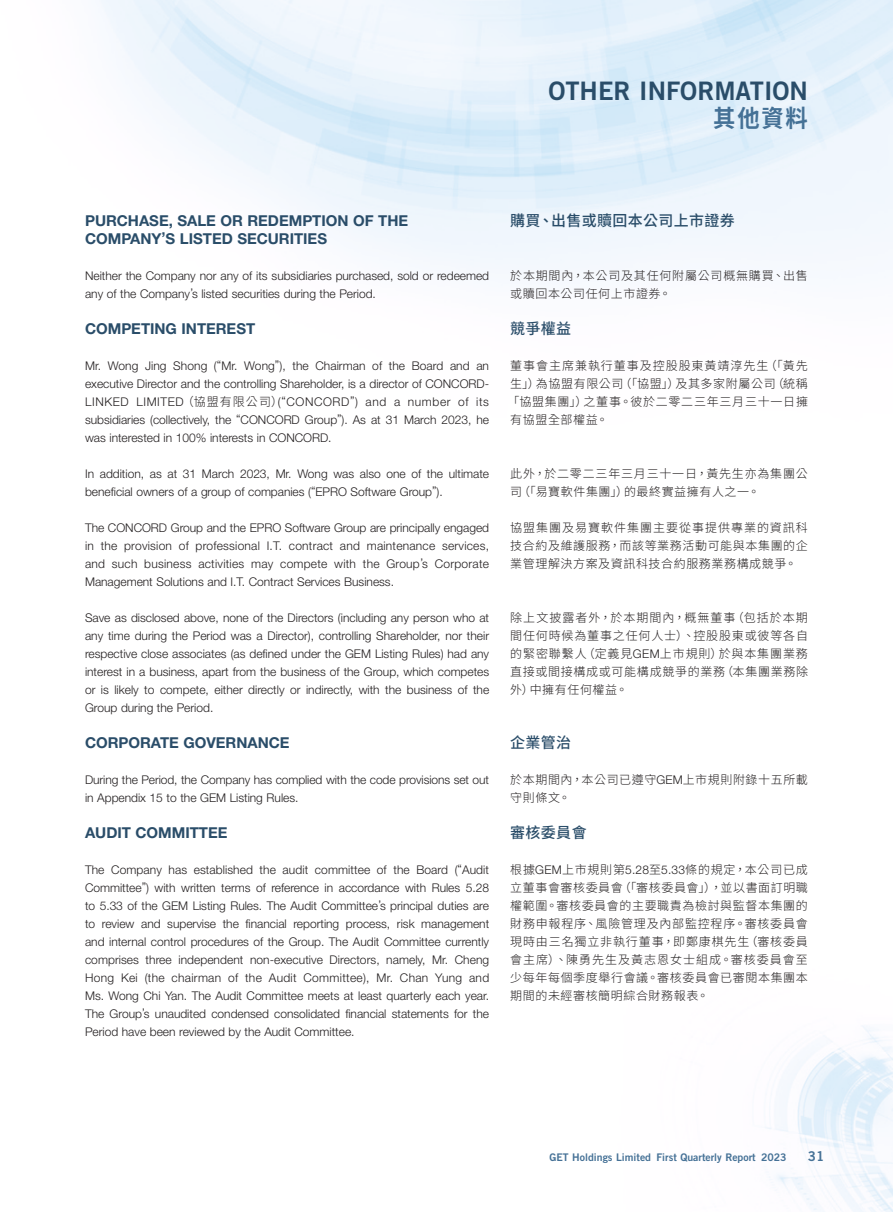
<style>
.page{position:relative;width:893px;height:1212px;background:#fff}
.page>*{position:absolute;margin:0;border:0;box-sizing:border-box;transform-origin:0 0}
.t1{font:25.5px "Trade Gothic LT Std Bd 2";color:#2a4d69}
.t2{font:700 24px "Source Han Sans TC";color:#457196;scale:.93 1}
.Heading_1{font:700 15px/18px "Helvetica Neue LT Std";color:#2a4d69}
.C_Heading_1{font:500 15px "Source Han Sans TC";letter-spacing:.025em;color:#2a4d69}
.t3{font:13.5px "Trade Gothic LT Std Bd 2";color:#457196}
.Body_Text{font:300 12px/18px "Helvetica Neue LT Std";color:#231f20;text-align:justify}
.C_Body_Text{font:300 12px/18px "Source Han Sans TC";letter-spacing:.05em;color:#231f20;text-align:justify}
.t4{font:10.5px "Trade Gothic LT Std Bd 2";color:#457196}
.s1{font-family:"Source Han Sans TC"}
.s2{font-family:"Helvetica Neue LT Std"}
</style>
<div class="page">
<h1 class="t1" style="left:548px;top:75px;width:261px">OTHER INFORMATION</h1>
<h2 class="t2" style="left:713px;top:105px;width:103px">其他資料</h2>
<p class="Heading_1" style="left:85px;top:211px;width:325px">PURCHASE, SALE OR REDEMPTION OF THE<br>COMPANY’S LISTED SECURITIES</p>
<p class="Body_Text" style="left:85px;top:266px;width:406px">Neither the Company nor any of its subsidiaries purchased, sold or redeemed any of the Company’s listed securities during the Period.</p>
<p class="Heading_1" style="left:85px;top:319px;width:172px">COMPETING INTEREST</p>
<p class="Body_Text" style="left:85px;top:356px;width:406px">Mr. Wong Jing Shong (“Mr. Wong”), the Chairman of the Board and an executive Director and the controlling Shareholder, is a director of CONCORD-LINKED LIMITED<span class="s1">（協盟有限公司）</span>(“CONCORD”) and a number of its subsidiaries (collectively, the “CONCORD Group”). As at 31 March 2023, he was interested in 100% interests in CONCORD.</p>
<p class="Body_Text" style="left:85px;top:464px;width:406px">In addition, as at 31 March 2023, Mr. Wong was also one of the ultimate beneficial owners of a group of companies (“EPRO Software Group”).</p>
<p class="Body_Text" style="left:85px;top:518px;width:406px">The CONCORD Group and the EPRO Software Group are principally engaged in the provision of professional I.T. contract and maintenance services, and such business activities may compete with the Group’s Corporate Management Solutions and I.T. Contract Services Business.</p>
<p class="Body_Text" style="left:85px;top:608px;width:406px">Save as disclosed above, none of the Directors (including any person who at any time during the Period was a Director), controlling Shareholder, nor their respective close associates (as defined under the GEM Listing Rules) had any interest in a business, apart from the business of the Group, which competes or is likely to compete, either directly or indirectly, with the business of the Group during the Period.</p>
<p class="Heading_1" style="left:85px;top:733px;width:206px">CORPORATE GOVERNANCE</p>
<p class="Body_Text" style="left:85px;top:770px;width:406px">During the Period, the Company has complied with the code provisions set out in Appendix 15 to the GEM Listing Rules.</p>
<p class="Heading_1" style="left:85px;top:823px;width:144px">AUDIT COMMITTEE</p>
<p class="Body_Text" style="left:85px;top:860px;width:406px">The Company has established the audit committee of the Board (“Audit Committee”) with written terms of reference in accordance with Rules 5.28 to 5.33 of the GEM Listing Rules. The Audit Committee’s principal duties are to review and supervise the financial reporting process, risk management and internal control procedures of the Group. The Audit Committee currently comprises three independent non-executive Directors, namely, Mr. Cheng Hong Kei (the chairman of the Audit Committee), Mr. Chan Yung and Ms. Wong Chi Yan. The Audit Committee meets at least quarterly each year.<br>The Group’s unaudited condensed consolidated financial statements for the Period have been reviewed by the Audit Committee.</p>
<p class="C_Heading_1" style="left:510px;top:212px;width:226px">購買、出售或贖回本公司上市證券</p>
<p class="C_Body_Text" style="left:510px;top:267px;width:299px">於本期間內，本公司及其任何附屬公司概無購買、出售或贖回本公司任何上市證券。</p>
<p class="C_Heading_1" style="left:510px;top:320px;width:63px">競爭權益</p>
<p class="C_Body_Text" style="left:507px;top:357px;width:302px">董事會主席兼執行董事及控股股東黃靖淳先生（「黃先生」）為協盟有限公司（「協盟」）及其多家附屬公司（統稱「協盟集團」）之董事。彼於二零二三年三月三十一日擁有協盟全部權益。</p>
<p class="C_Body_Text" style="left:510px;top:465px;width:299px">此外，於二零二三年三月三十一日，黃先生亦為集團公司（「易寶軟件集團」）的最終實益擁有人之一。</p>
<p class="C_Body_Text" style="left:510px;top:519px;width:299px">協盟集團及易寶軟件集團主要從事提供專業的資訊科技合約及維護服務，而該等業務活動可能與本集團的企業管理解決方案及資訊科技合約服務業務構成競爭。</p>
<p class="C_Body_Text" style="left:510px;top:609px;width:299px">除上文披露者外，於本期間內，概無董事（包括於本期間任何時候為董事之任何人士）、控股股東或彼等各自的緊密聯繫人（定義見<span class="s2">GEM</span>上市規則）於與本集團業務直接或間接構成或可能構成競爭的業務（本集團業務除外）中擁有任何權益。</p>
<p class="C_Heading_1" style="left:510px;top:734px;width:63px">企業管治</p>
<p class="C_Body_Text" style="left:510px;top:771px;width:299px">於本期間內，本公司已遵守<span class="s2">GEM</span>上市規則附錄十五所載守則條文。</p>
<p class="C_Heading_1" style="left:510px;top:824px;width:78px">審核委員會</p>
<p class="C_Body_Text" style="left:510px;top:861px;width:299px">根據<span class="s2">GEM</span>上市規則第<span class="s2">5.28</span>至<span class="s2">5.33</span>條的規定，本公司已成立董事會審核委員會（「審核委員會」），並以書面訂明職權範圍。審核委員會的主要職責為檢討與監督本集團的財務申報程序、風險管理及內部監控程序。審核委員會現時由三名獨立非執行董事，即鄭康棋先生（審核委員會主席）、陳勇先生及黃志恩女士組成。審核委員會至少每年每個季度舉行會議。審核委員會已審閱本集團本期間的未經審核簡明綜合財務報表。</p>
<p class="t4" style="left:549px;top:1150px;width:239px">GET Holdings Limited First Quarterly Report 2023</p>
<p class="t3" style="left:808px;top:1148px;width:18px">31</p>
</div>
